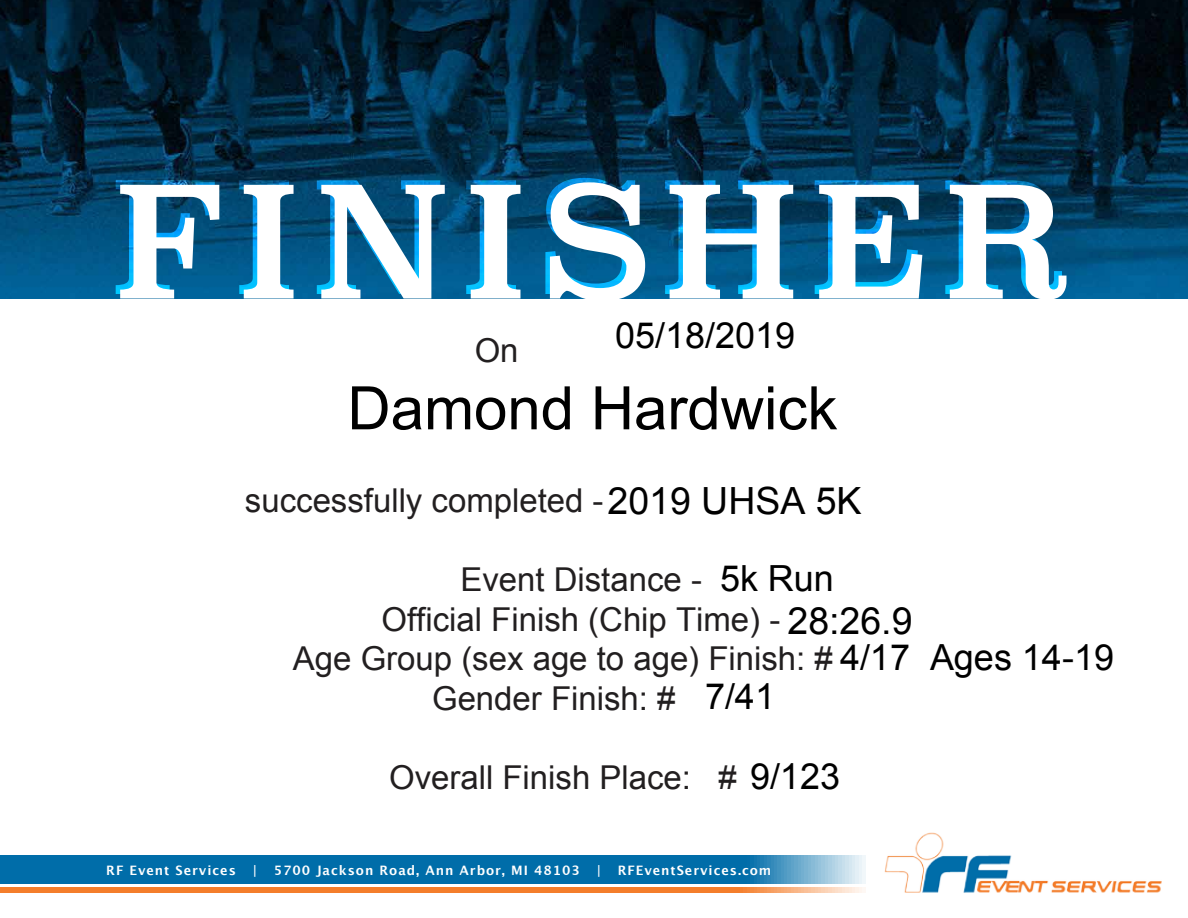
<style>
.page{position:relative;width:1188px;height:918px;background:#fff}
.page>*{position:absolute;margin:0;border:0;box-sizing:border-box;transform-origin:0 0}
.t1{font:153px "Superclarendon";letter-spacing:.1em;color:#fff}
.t2{font:60px "Arial";color:#000}
.t3{font:37.5px "Arial";color:#000}
.t4{font:36px "Arial";color:#000}
.t5{font:32.85px "Arial";color:#221f20}
.t6{font:700 13.05px "Lucida Grande";letter-spacing:.075em;color:#fff}
.s1{font-size:36px;color:#000}
</style>
<div class="page">
<img style="left:0;top:0;width:1188px;height:298px">
<img style="left:884px;top:832px;width:278px;height:61px">
<svg style="left:0;top:856px;width:865px;height:27px;background:#1076ae"></svg>
<svg style="left:0;top:887px;width:865px;height:5px;background:#f48739"></svg>
<h1 class="t1" style="left:110px;top:135px;width:957px">FINISHER</h1>
<p class="t5" style="left:475px;top:328px;width:45px">On</p>
<p class="t4" style="left:615px;top:315px;width:182px">05/18/2019</p>
<h2 class="t2" style="left:347px;top:375px;width:492px">Damond Hardwick</h2>
<p class="t3" style="left:608px;top:480px;width:256px">2019 UHSA 5K</p>
<p class="t5" style="left:245px;top:479px;width:360px">successfully completed -</p>
<p class="t4" style="left:720px;top:558px;width:116px">5k Run</p>
<p class="t5" style="left:460px;top:558px;width:243px">Event Distance -</p>
<p class="t5" style="left:382px;top:598px;width:400px">Official Finish (Chip Time) -</p>
<p class="t5" style="left:293px;top:637px;width:619px">Age Group (sex age to age) Finish: # <span class="s1">4/17</span></p>
<p class="t5" style="left:432px;top:677px;width:245px">Gender Finish: #</p>
<p class="t3" style="left:788px;top:600px;width:127px">28:26.9</p>
<p class="t4" style="left:705px;top:677px;width:72px">7/41</p>
<p class="t4" style="left:930px;top:638px;width:186px">Ages 14-19</p>
<p class="t5" style="left:389px;top:756px;width:452px">Overall Finish Place: # <span class="s1">9/123</span></p>
<p class="t6" style="left:106px;top:860px;width:131px">RF Event Services</p>
<p class="t6" style="left:252px;top:860px;width:6px">|</p>
<p class="t6" style="left:274px;top:860px;width:308px">5700 Jackson Road, Ann Arbor, MI 48103</p>
<p class="t6" style="left:596px;top:860px;width:6px">|</p>
<p class="t6" style="left:618px;top:860px;width:155px">RFEventServices.com</p>
</div>
